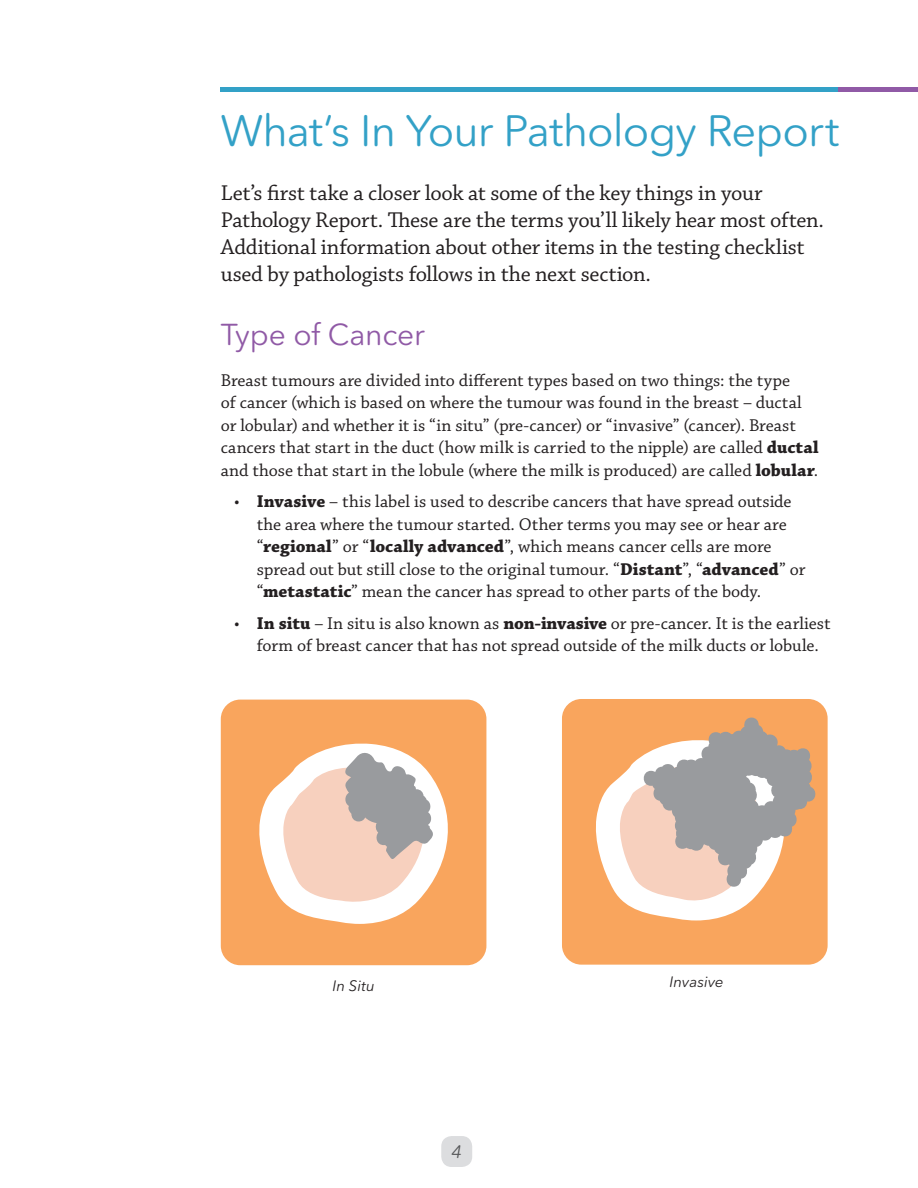
<style>
.page{position:relative;width:918px;height:1188px;background:#fff}
.page>*{position:absolute;margin:0;border:0;box-sizing:border-box;transform-origin:0 0}
.Heading_1_style{font:43.5px "Avenir Next Rounded Pro";letter-spacing:-.02em;color:#33a1c7}
.Heading_2{font:30px "Avenir Next Rounded Pro";letter-spacing:-.01em;color:#905aa6}
.t1{font:22.5px/27px "Chaparral Pro";letter-spacing:-.01em;color:#231f20}
.t2{font:18px/22.5px "Chaparral Pro";color:#231f20}
.t3{font:italic 18px "Avenir Next Rounded Pro";color:#57585a}
.t4{font:italic 15px "Avenir Next Rounded Pro";letter-spacing:.005em;color:#231f20}
.s1{font-weight:700}
</style>
<div class="page">
<div style="left:441px;top:1136px;width:31px;height:31px;background:#dcdddf;border-radius:10px"></div>
<div style="left:221px;top:87px;width:697px;height:5px;background:#33a1c7"></div>
<div style="left:839px;top:87px;width:79px;height:5px;background:#905aa6"></div>
<div style="left:221px;top:700px;width:265px;height:265px;background:#f9a55d;border-radius:19px"></div>
<svg style="left:259px;top:743px;width:189px;height:181px"></svg>
<div style="left:562px;top:699px;width:266px;height:266px;background:#f9a55d;border-radius:19px"></div>
<svg style="left:595px;top:718px;width:221px;height:202px"></svg>
<p class="Heading_1_style" style="left:221px;top:105px;width:620px">What’s In Your Pathology Report</p>
<p class="t1" style="left:221px;top:180px;width:605px">Let’s first take a closer look at some of the key things in your Pathology Report. These are the terms you’ll likely hear most often.<br>Additional information about other items in the testing checklist used by pathologists follows in the next section.</p>
<p class="Heading_2" style="left:221px;top:316px;width:206px">Type of Cancer</p>
<p class="t2" style="left:221px;top:370px;width:599px">Breast tumours are divided into different types based on two things: the type<br>of cancer (which is based on where the tumour was found in the breast – ductal or lobular) and whether it is “in situ” (pre-cancer) or “invasive” (cancer). Breast cancers that start in the duct (how milk is carried to the nipple) are called <span class="s1">ductal </span>and those that start in the lobule (where the milk is produced) are called <span class="s1">lobular</span>.</p>
<p class="t2" style="left:257px;top:491px;width:550px;text-indent:-22px">• <span class="s1">Invasive</span> – this label is used to describe cancers that have spread outside the area where the tumour started. Other terms you may see or hear are “<span class="s1">regional</span>” or “<span class="s1">locally advanced</span>”, which means cancer cells are more spread out but still close to the original tumour. “<span class="s1">Distant</span>”, “<span class="s1">advanced</span>” or “<span class="s1">metastatic</span>” mean the cancer has spread to other parts of the body.</p>
<p class="t2" style="left:257px;top:613px;width:575px;text-indent:-22px">• <span class="s1">In situ</span> – In situ is also known as <span class="s1">non-invasive</span> or pre-cancer. It is the earliest form of breast cancer that has not spread outside of the milk ducts or lobule.</p>
<p class="t4" style="left:333px;top:977px;width:44px">In Situ</p>
<p class="t4" style="left:670px;top:973px;width:56px">Invasive</p>
<p class="t3" style="left:452px;top:1141px;width:12px">4</p>
</div>
